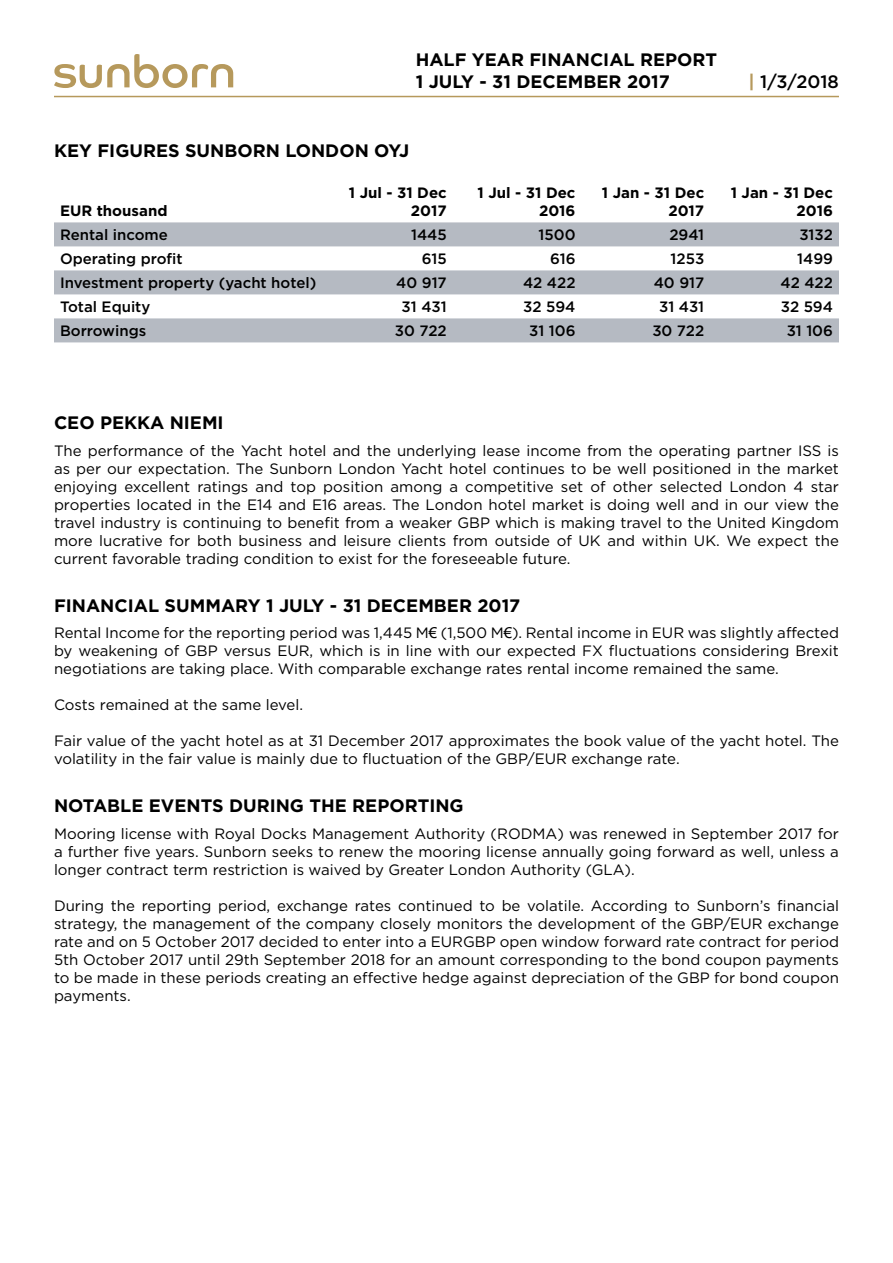
<style>
.page{position:relative;width:893px;height:1263px;background:#fff}
.page>*{position:absolute;margin:0;border:0;box-sizing:border-box;transform-origin:0 0}
.t1{font:700 18px/21.6px "Gotham";color:#000}
.t2{font:500 18px "Gotham";color:#000}
.t3{font:15px/18px "Gotham";color:#000;text-align:justify}
.t4{font:500 15px "Gotham";color:#000}
.t5{font:700 15px/18px "Gotham";color:#000;text-align:right}
.s1{font-weight:700;color:#b6995c}
.s2{font-family:"Arial"}
</style>
<div class="page">
<svg style="left:54px;top:54px;width:179px;height:34px"></svg>
<hr style="left:54px;top:96px;width:785px;height:1px;background:#b6995c">
<svg style="left:54px;top:222px;width:785px;height:120px;fill:#b5bac2"></svg>
<p class="t1" style="left:416px;top:49px;width:303px">HALF YEAR FINANCIAL REPORT<br>1 JULY - 31 DECEMBER 2017</p>
<p class="t1" style="left:54px;top:139px;width:357px">KEY FIGURES SUNBORN LONDON OYJ</p>
<p class="t2" style="left:748px;top:71px;width:92px"><span class="s1">|</span> 1/3/2018</p>
<p class="t5" style="left:60px;top:202px;width:109px">EUR thousand</p>
<p class="t5" style="left:349px;top:184px;width:99px">1 Jul - 31 Dec<br>2017</p>
<p class="t5" style="left:478px;top:184px;width:99px">1 Jul - 31 Dec<br>2016</p>
<p class="t5" style="left:602px;top:184px;width:104px">1 Jan - 31 Dec<br>2017</p>
<p class="t5" style="left:731px;top:184px;width:104px">1 Jan - 31 Dec<br>2016</p>
<p class="t4" style="left:60px;top:226px;width:109px">Rental income</p>
<p class="t4" style="left:411px;top:226px;width:37px">1445</p>
<p class="t4" style="left:538px;top:226px;width:38px">1500</p>
<p class="t4" style="left:669px;top:226px;width:36px">2941</p>
<p class="t4" style="left:799px;top:226px;width:35px">3132</p>
<p class="t4" style="left:60px;top:250px;width:124px">Operating profit</p>
<p class="t4" style="left:422px;top:250px;width:26px">615</p>
<p class="t4" style="left:550px;top:250px;width:27px">616</p>
<p class="t4" style="left:671px;top:250px;width:35px">1253</p>
<p class="t4" style="left:797px;top:250px;width:37px">1499</p>
<p class="t4" style="left:60px;top:274px;width:258px">Investment property (yacht hotel)</p>
<p class="t4" style="left:396px;top:274px;width:52px">40 917</p>
<p class="t4" style="left:523px;top:274px;width:54px">42 422</p>
<p class="t4" style="left:654px;top:274px;width:52px">40 917</p>
<p class="t4" style="left:780px;top:274px;width:54px">42 422</p>
<p class="t4" style="left:60px;top:298px;width:92px">Total Equity</p>
<p class="t4" style="left:402px;top:298px;width:47px">31 431</p>
<p class="t4" style="left:523px;top:298px;width:54px">32 594</p>
<p class="t4" style="left:659px;top:298px;width:47px">31 431</p>
<p class="t4" style="left:781px;top:298px;width:54px">32 594</p>
<p class="t4" style="left:60px;top:322px;width:88px">Borrowings</p>
<p class="t4" style="left:395px;top:322px;width:53px">30 722</p>
<p class="t4" style="left:529px;top:322px;width:48px">31 106</p>
<p class="t4" style="left:652px;top:322px;width:53px">30 722</p>
<p class="t4" style="left:787px;top:322px;width:48px">31 106</p>
<p class="t1" style="left:54px;top:411px;width:171px">CEO PEKKA NIEMI</p>
<p class="t3" style="left:54px;top:441px;width:786px">The performance of the Yacht hotel and the underlying lease income from the operating partner ISS is as per our expectation. The Sunborn London Yacht hotel continues to be well positioned in the market enjoying excellent ratings and top position among a competitive set of other selected London 4 star properties located in the E14 and E16 areas. The London hotel market is doing well and in our view the travel industry is continuing to benefit from a weaker GBP which is making travel to the United Kingdom more lucrative for both business and leisure clients from outside of UK and within UK. We expect the current favorable trading condition to exist for the foreseeable future.</p>
<p class="t1" style="left:54px;top:594px;width:468px">FINANCIAL SUMMARY 1 JULY - 31 DECEMBER 2017</p>
<p class="t3" style="left:54px;top:624px;width:786px">Rental Income for the reporting period was 1,445 M<span class="s2">€</span> (1,500 M<span class="s2">€</span>). Rental income in EUR was slightly affected by weakening of GBP versus EUR, which is in line with our expected FX fluctuations considering Brexit negotiations are taking place. With comparable exchange rates rental income remained the same.</p>
<p class="t3" style="left:54px;top:696px;width:251px">Costs remained at the same level.</p>
<p class="t3" style="left:54px;top:732px;width:786px">Fair value of the yacht hotel as at 31 December 2017 approximates the book value of the yacht hotel. The volatility in the fair value is mainly due to fluctuation of the GBP/EUR exchange rate.</p>
<p class="t1" style="left:54px;top:795px;width:411px">NOTABLE EVENTS DURING THE REPORTING</p>
<p class="t3" style="left:54px;top:824px;width:786px">Mooring license with Royal Docks Management Authority (RODMA) was renewed in September 2017 for a further five years. Sunborn seeks to renew the mooring license annually going forward as well, unless a longer contract term restriction is waived by Greater London Authority (GLA).</p>
<p class="t3" style="left:54px;top:896px;width:786px">During the reporting period, exchange rates continued to be volatile. According to Sunborn’s financial strategy, the management of the company closely monitors the development of the GBP/EUR exchange rate and on 5 October 2017 decided to enter into a EURGBP open window forward rate contract for period 5th October 2017 until 29th September 2018 for an amount corresponding to the bond coupon payments to be made in these periods creating an effective hedge against depreciation of the GBP for bond coupon payments.</p>
</div>
